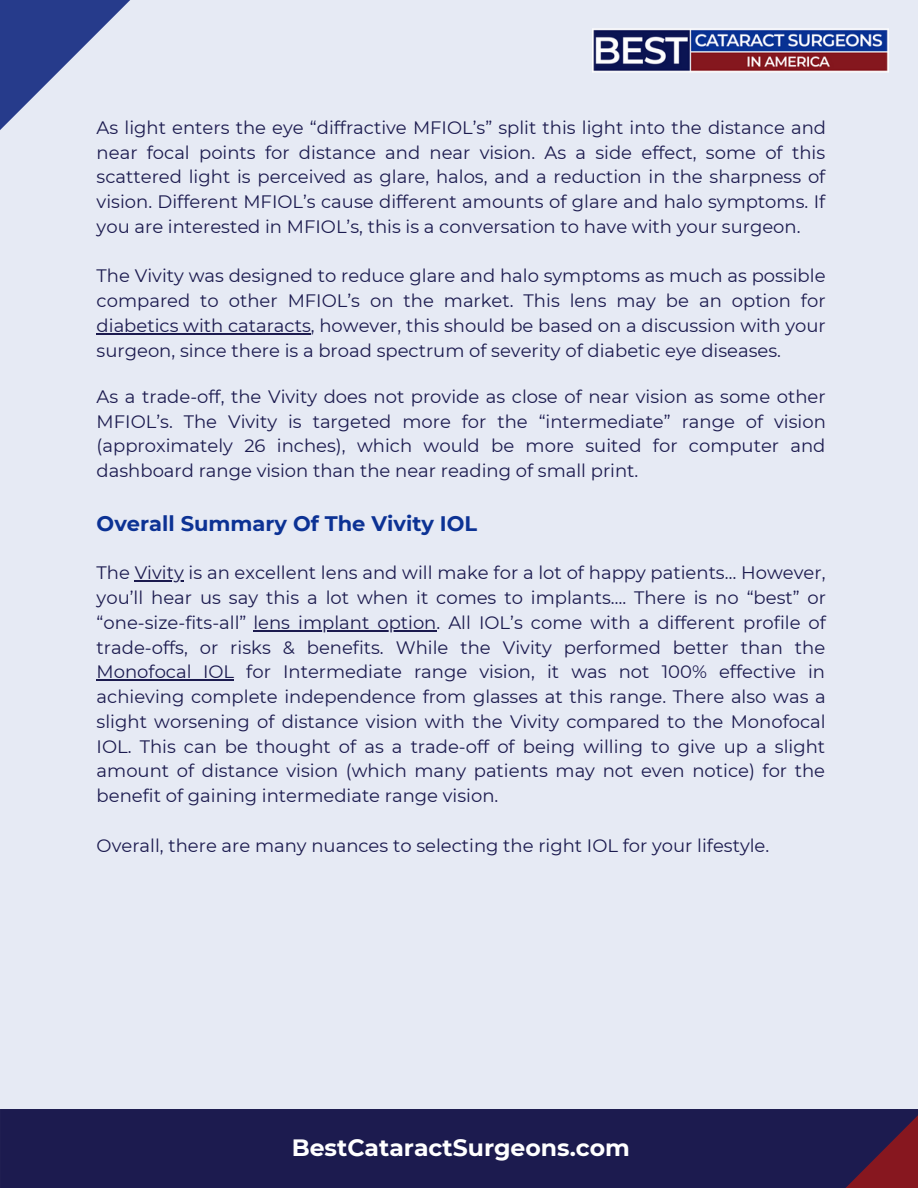
<style>
.page{position:relative;width:918px;height:1188px;background:#e6eaf4}
.page>*{position:absolute;margin:0;border:0;box-sizing:border-box;transform-origin:0 0}
.t1{font:700 23.55px "Montserrat";color:#fff}
.t2{font:700 21px "Montserrat";color:#0c3294}
.t3{font:18px/24.8px "Montserrat";color:#1c1b4f;text-align:justify}
</style>
<div class="page">
<svg style="left:0;top:0;width:130px;height:130px;fill:#263b8b"></svg>
<div style="left:0;top:1109px;width:918px;height:79px;background:#1c1b4f"></div>
<svg style="left:845px;top:1115px;width:73px;height:73px"></svg>
<img style="left:593px;top:28px;width:296px;height:45px">
<hr style="left:135px;top:581px;width:49px;height:1px;background:#1c1b4f">
<hr style="left:253px;top:630px;width:184px;height:1px;background:#1c1b4f">
<hr style="left:97px;top:680px;width:137px;height:1px;background:#1c1b4f">
<hr style="left:97px;top:333px;width:214px;height:1px;background:#1c1b4f">
<p class="t3" style="left:97px;top:115px;width:731px">As light enters the eye “diffractive MFIOL’s” split this light into the distance and near focal points for distance and near vision. As a side effect, some of this scattered light is perceived as glare, halos, and a reduction in the sharpness of vision. Different MFIOL’s cause different amounts of glare and halo symptoms. If you are interested in MFIOL’s, this is a conversation to have with your surgeon.</p>
<p class="t3" style="left:97px;top:264px;width:731px">The Vivity was designed to reduce glare and halo symptoms as much as possible compared to other MFIOL’s on the market. This lens may be an option for diabetics with cataracts, however, this should be based on a discussion with your surgeon, since there is a broad spectrum of severity of diabetic eye diseases.</p>
<p class="t3" style="left:97px;top:384px;width:731px">As a trade-off, the Vivity does not provide as close of near vision as some other MFIOL’s. The Vivity is targeted more for the “intermediate” range of vision (approximately 26 inches), which would be more suited for computer and dashboard range vision than the near reading of small print.</p>
<p class="t2" style="left:97px;top:511px;width:382px">Overall Summary Of The Vivity IOL</p>
<p class="t3" style="left:97px;top:561px;width:731px">The Vivity is an excellent lens and will make for a lot of happy patients… However, you’ll hear us say this a lot when it comes to implants…. There is no “best” or “one-size-fits-all” lens implant option. All IOL’s come with a different profile of trade-offs, or risks &amp; benefits. While the Vivity performed better than the Monofocal IOL for Intermediate range vision, it was not 100% effective in achieving complete independence from glasses at this range. There also was a slight worsening of distance vision with the Vivity compared to the Monofocal IOL. This can be thought of as a trade-off of being willing to give up a slight amount of distance vision (which many patients may not even notice) for the benefit of gaining intermediate range vision.</p>
<p class="t3" style="left:97px;top:833px;width:674px">Overall, there are many nuances to selecting the right IOL for your lifestyle.</p>
<p class="t1" style="left:292px;top:1133px;width:340px">BestCataractSurgeons.com</p>
</div>
